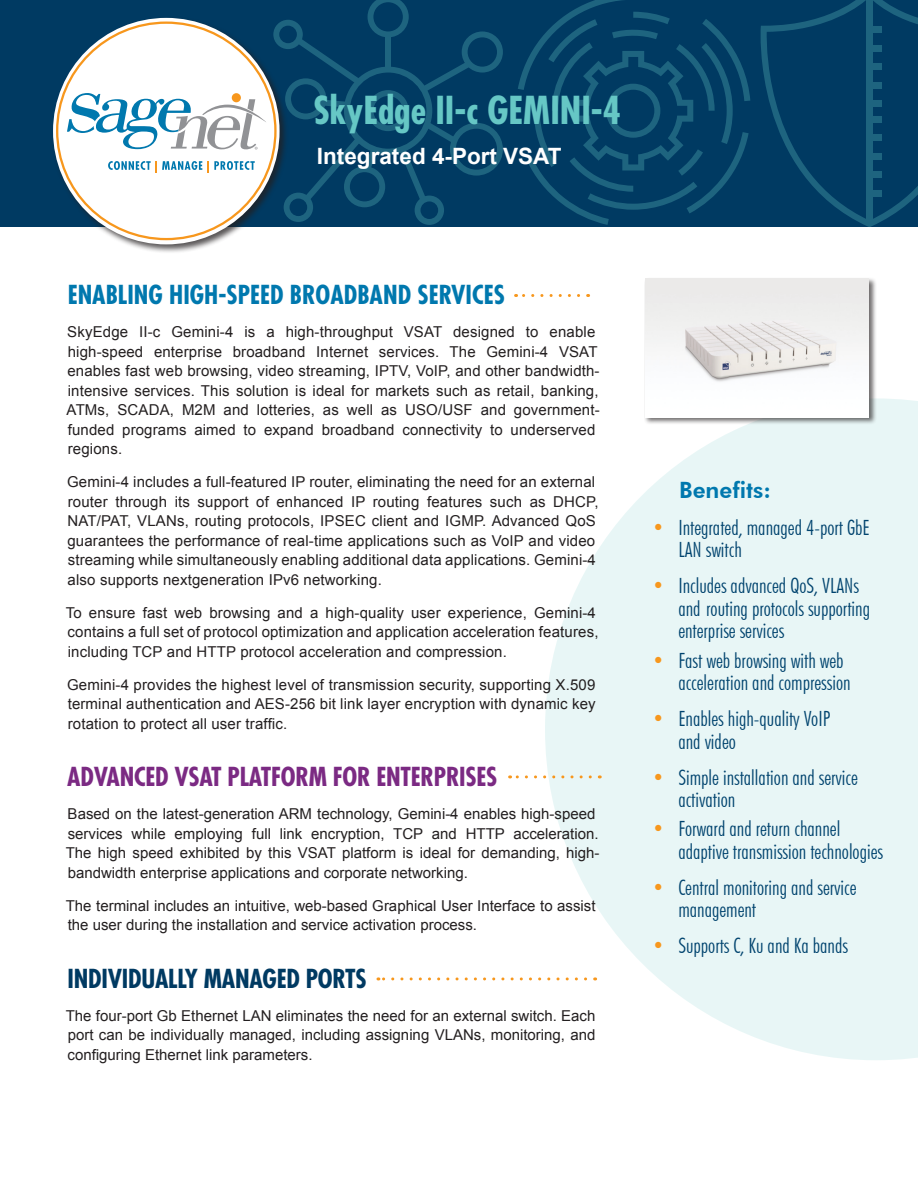
<style>
.page{position:relative;width:918px;height:1188px;background:#fff}
.page>*{position:absolute;margin:0;border:0;box-sizing:border-box;transform-origin:0 0}
.Main_title{font:700 condensed 37.5px "Futura Std";color:#66c7c5}
.body_12_18_grey{font:700 condensed 25.5px "Futura";color:#0078ae}
.body_12_18_grey-2{font:700 condensed 25.5px "Futura";letter-spacing:-.01em;color:#7b2a83}
.body_12_18_grey-3{font:700 condensed 25.5px "Futura";letter-spacing:-.01em;color:#003a62}
.Title_subhead{font:700 22.5px "Arial";color:#fff}
.t1{font:800 22.5px "Futura BT";color:#0078ae}
.bullets{font:300 condensed 21px/22.5px "Futura BT";color:#00436e}
.body_12_18_grey-4{font:15px/19.5px "Arial";letter-spacing:.01em;color:#231f20}
.s1{color:#f7971d}
</style>
<div class="page">
<svg style="left:545px;top:398px;width:373px;height:662px;fill:#e8f6f6"></svg>
<div style="left:0;top:0;width:918px;height:227px;background:#003a62"></div>
<div style="left:51px;top:16px;width:238px;height:238px;background:#231f20;opacity:.75"></div>
<div style="left:53px;top:18px;width:227px;height:226px;background:#fff;border-radius:50%"></div>
<svg style="left:108px;top:161px;width:94px;height:11px"></svg>
<svg style="left:208px;top:161px;width:47px;height:11px"></svg>
<svg style="left:67px;top:93px;width:199px;height:57px"></svg>
<svg style="left:518px;top:0;width:232px;height:225px"></svg>
<svg style="left:760px;top:0;width:158px;height:227px"></svg>
<div style="left:866px;top:0;width:7px;height:224px;background:#1e647f"></div>
<div style="left:869px;top:27px;width:13px;height:6px;background:#1e647f"></div>
<div style="left:869px;top:45px;width:13px;height:6px;background:#1e647f"></div>
<div style="left:869px;top:64px;width:13px;height:6px;background:#1e647f"></div>
<div style="left:869px;top:82px;width:13px;height:6px;background:#1e647f"></div>
<div style="left:869px;top:101px;width:13px;height:6px;background:#1e647f"></div>
<div style="left:869px;top:116px;width:13px;height:6px;background:#1e647f"></div>
<div style="left:869px;top:134px;width:13px;height:7px;background:#1e647f"></div>
<div style="left:869px;top:153px;width:13px;height:6px;background:#1e647f"></div>
<div style="left:869px;top:171px;width:13px;height:7px;background:#1e647f"></div>
<div style="left:869px;top:190px;width:13px;height:6px;background:#1e647f"></div>
<svg style="left:273px;top:0;width:230px;height:225px"></svg>
<svg style="left:516px;top:294px;width:63px;height:3px"></svg>
<svg style="left:510px;top:775px;width:80px;height:3px"></svg>
<svg style="left:378px;top:977px;width:208px;height:3px"></svg>
<div style="left:644px;top:277px;width:233px;height:148px;background:#231f20;opacity:.65"></div>
<img style="left:645px;top:279px;width:224px;height:138px">
<p class="Main_title" style="left:313px;top:87px;width:309px">SkyEdge II-c GEMINI-4</p>
<p class="Title_subhead" style="left:317px;top:142px;width:246px">Integrated 4-Port VSAT</p>
<p class="body_12_18_grey" style="left:68px;top:278px;width:439px">ENABLING HIGH-SPEED BROADBAND SERVICES</p>
<p class="body_12_18_grey-4" style="left:67px;top:322px;width:535px">SkyEdge II-c Gemini-4 is a high-throughput VSAT designed to enable high-speed enterprise broadband Internet services. The Gemini-4 VSAT enables fast web browsing, video streaming, IPTV, VoIP, and other bandwidth&shy;intensive services. This solution is ideal for markets such as retail, banking, ATMs, SCADA, M2M and lotteries, as well as USO/USF and government&shy;funded programs aimed to expand broadband connectivity to underserved regions.</p>
<p class="body_12_18_grey-4" style="left:67px;top:472px;width:533px">Gemini-4 includes a full-featured IP router, eliminating the need for an external router through its support of enhanced IP routing features such as DHCP, NAT/PAT, VLANs, routing protocols, IPSEC client and IGMP. Advanced QoS guarantees the performance of real-time applications such as VoIP and video streaming while simultaneously enabling additional data applications. Gemini-4 also supports nextgeneration IPv6 networking.</p>
<p class="body_12_18_grey-4" style="left:66px;top:603px;width:534px">To ensure fast web browsing and a high-quality user experience, Gemini-4 contains a full set of protocol optimization and application acceleration features, including TCP and HTTP protocol acceleration and compression.</p>
<p class="body_12_18_grey-4" style="left:67px;top:675px;width:530px;text-align:justify">Gemini-4 provides the highest level of transmission security, supporting X.509 terminal authentication and AES-256 bit link layer encryption with dynamic key rotation to protect all user traffic.</p>
<p class="body_12_18_grey-2" style="left:67px;top:760px;width:432px">ADVANCED VSAT PLATFORM FOR ENTERPRISES</p>
<p class="body_12_18_grey-4" style="left:66px;top:805px;width:535px">Based on the latest-generation ARM technology, Gemini-4 enables high-speed services while employing full link encryption, TCP and HTTP acceleration.<br>The high speed exhibited by this VSAT platform is ideal for demanding, high&shy;bandwidth enterprise applications and corporate networking.</p>
<p class="body_12_18_grey-4" style="left:66px;top:896px;width:531px">The terminal includes an intuitive, web-based Graphical User Interface to assist the user during the installation and service activation process.</p>
<p class="body_12_18_grey-3" style="left:68px;top:962px;width:300px">INDIVIDUALLY MANAGED PORTS</p>
<p class="body_12_18_grey-4" style="left:66px;top:1006px;width:531px;text-align:justify">The four-port Gb Ethernet LAN eliminates the need for an external switch. Each port can be individually managed, including assigning VLANs, monitoring, and configuring Ethernet link parameters.</p>
<p class="t1" style="left:679px;top:477px;width:93px">Benefits:</p>
<p class="bullets" style="left:678px;top:516px;width:193px;text-indent:-26px"><span class="s1">•</span> Integrated, managed 4-port GbE<br>LAN switch</p>
<p class="bullets" style="left:678px;top:574px;width:193px;text-indent:-26px"><span class="s1">•</span> Includes advanced QoS, VLANs and routing protocols supporting enterprise services</p>
<p class="bullets" style="left:678px;top:649px;width:174px;text-indent:-26px"><span class="s1">•</span> Fast web browsing with web acceleration and compression</p>
<p class="bullets" style="left:678px;top:707px;width:154px;text-indent:-26px"><span class="s1">•</span> Enables high-quality VoIP and video</p>
<p class="bullets" style="left:678px;top:766px;width:181px;text-indent:-26px"><span class="s1">•</span> Simple installation and service activation</p>
<p class="bullets" style="left:678px;top:817px;width:206px;text-indent:-26px"><span class="s1">•</span> Forward and return channel adaptive transmission technologies</p>
<p class="bullets" style="left:678px;top:876px;width:180px;text-indent:-26px"><span class="s1">•</span> Central monitoring and service management</p>
<p class="bullets" style="left:652px;top:934px;width:197px"><span class="s1">•</span> Supports C, Ku and Ka bands</p>
</div>
